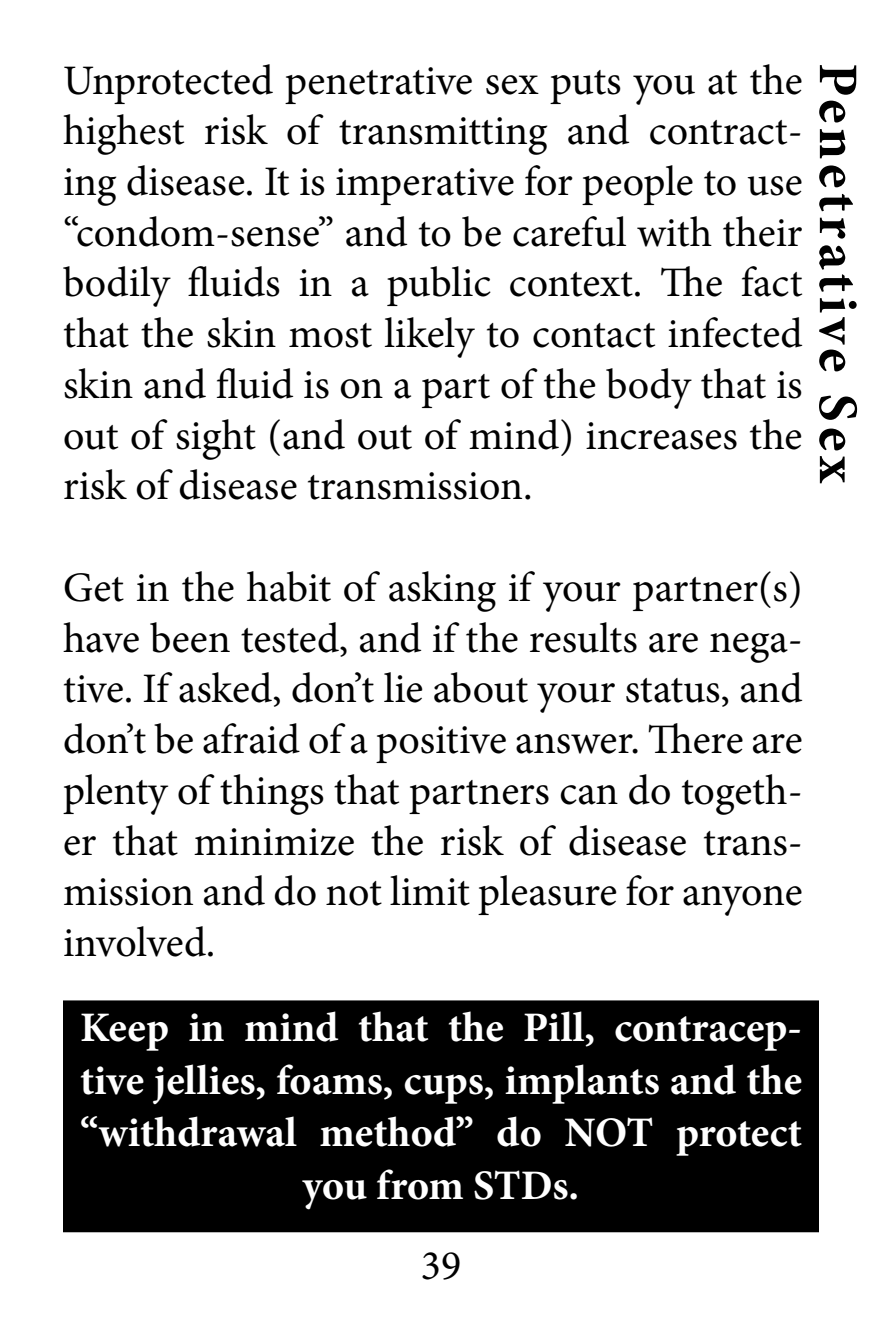
<style>
.page{position:relative;width:882px;height:1323px;background:#fff}
.page>*{position:absolute;margin:0;border:0;box-sizing:border-box;transform-origin:0 0}
.t1{font:700 56px "Minion Pro";letter-spacing:.075em;color:#000}
.t2{font:42px/50.8px "Minion Pro";letter-spacing:-.005em;color:#000;text-align:justify}
.t3{font:700 42px/52.5px "Minion Pro";color:#fff;text-align:center}
</style>
<div class="page">
<div style="left:65px;top:1002px;width:752px;height:229px;background:#000"></div>
<div style="left:63px;top:1000px;width:756px;height:232px;border:4px solid #000"></div>
<p class="t2" style="left:63px;top:55px;width:741px">Unprotected penetrative sex puts you at the highest risk of transmitting and contract&shy;ing disease. It is imperative for people to use “condom-sense” and to be careful with their bodily fluids in a public context. The fact that the skin most likely to contact infected skin and fluid is on a part of the body that is out of sight (and out of mind) increases the risk of disease transmission.</p>
<h1 class="t1" style="left:877px;top:63px;width:422px;rotate:90deg">Penetrative Sex</h1>
<p class="t2" style="left:63px;top:562px;width:741px">Get in the habit of asking if your partner(s) have been tested, and if the results are nega&shy;tive. If asked, don’t lie about your status, and don’t be afraid of a positive answer. There are plenty of things that partners can do togeth&shy;er that minimize the risk of disease trans&shy;mission and do not limit pleasure for anyone involved.</p>
<p class="t3" style="left:80px;top:1001px;width:724px">Keep in mind that the Pill, contracep&shy;tive jellies, foams, cups, implants and the “withdrawal method” do NOT protect you from STDs.</p>
<p class="t2" style="left:421px;top:1241px;width:42px">39</p>
</div>
